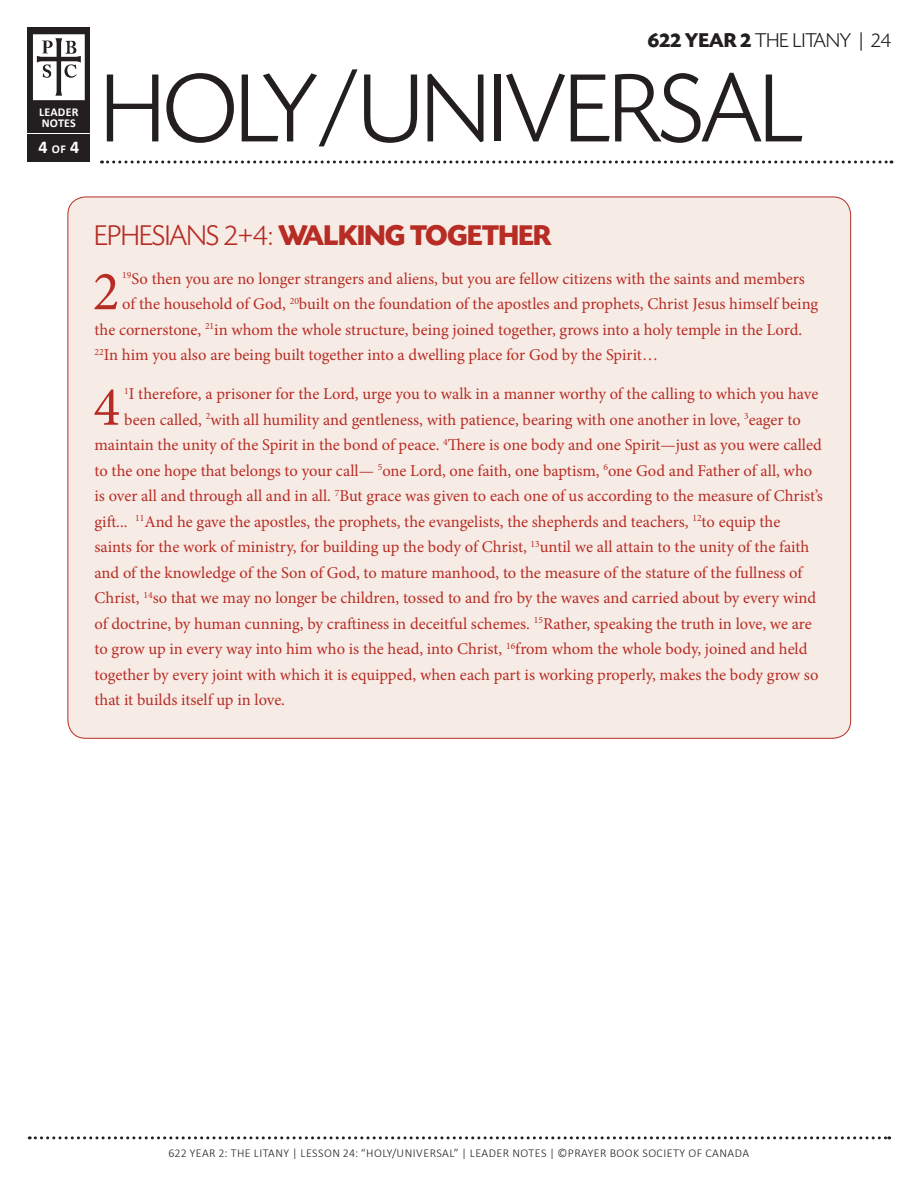
<style>
.page{position:relative;width:918px;height:1188px;background:#fff}
.page>*{position:absolute;margin:0;border:0;box-sizing:border-box;transform-origin:0 0}
.t1{font:300 102px "Today SHOP";color:#231f20}
.t2{font:55.8px "Minion Pro";color:#b72c25}
.t3{font:700 30px "Today SHOP";color:#b72c25}
.t4{font:300 21px "Today SHOP";letter-spacing:.01em;color:#231f20}
.t5{font:700 18px "Calibri";color:#fff}
.t6{font:16.5px "Minion Pro";letter-spacing:-.005em;color:#b72c25}
.t7{font:300 12px "Calibri";letter-spacing:.04em;color:#231f20}
.t8{font:700 12px/10.5px "Calibri";letter-spacing:.02em;color:#fff}
.s1{font-size:12px}
.s2{font-weight:700}
.s3{font-family:"Calibri"}
.s4{font-weight:300}
</style>
<div class="page">
<svg style="left:102px;top:160px;width:790px;height:4px"></svg>
<div style="left:28px;top:27px;width:62px;height:135px;background:#231f20"></div>
<hr style="left:26px;top:133px;width:64px;height:1px;background:#fff">
<svg style="left:33px;top:34px;width:52px;height:66px"></svg>
<svg style="left:29px;top:1136px;width:861px;height:3px"></svg>
<div style="left:68px;top:197px;width:783px;height:541px;background:#f7ece5;border-radius:18px"></div>
<p class="t8" style="left:39px;top:107px;width:41px">LEADER<br>NOTES</p>
<p class="t5" style="left:38px;top:136px;width:42px">4 <span class="s1">OF</span> 4</p>
<p class="t4" style="left:648px;top:30px;width:245px"><span class="s2">622 YEAR 2</span> THE LITANY <span class="s3">|</span> 24</p>
<h1 class="t1" style="left:102px;top:56px;width:703px">HOLY/UNIVERSAL</h1>
<h3 class="t3" style="left:94px;top:220px;width:459px"><span class="s4">EPHESIANS 2+4:</span> WALKING TOGETHER</h3>
<h2 class="t2" style="left:93px;top:254px;width:28px">2</h2>
<p class="t6" style="left:122px;top:267px;width:684px"><sup>19</sup>So then you are no longer strangers and aliens, but you are fellow citizens with the saints and members</p>
<p class="t6" style="left:122px;top:293px;width:698px">of the household of God, <sup>20</sup>built on the foundation of the apostles and prophets, Christ Jesus himself being</p>
<p class="t6" style="left:94px;top:318px;width:709px">the cornerstone, <sup>21</sup>in whom the whole structure, being joined together, grows into a holy temple in the Lord.</p>
<p class="t6" style="left:94px;top:344px;width:565px"><sup>22</sup>In him you also are being built together into a dwelling place for God by the Spirit…</p>
<h2 class="t2" style="left:93px;top:370px;width:28px">4</h2>
<p class="t6" style="left:124px;top:383px;width:696px"><sup>1</sup>I therefore, a prisoner for the Lord, urge you to walk in a manner worthy of the calling to which you have</p>
<p class="t6" style="left:124px;top:408px;width:678px">been called, <sup>2</sup>with all humility and gentleness, with patience, bearing with one another in love, <sup>3</sup>eager to</p>
<p class="t6" style="left:94px;top:434px;width:729px">maintain the unity of the Spirit in the bond of peace. <sup>4</sup>There is one body and one Spirit—just as you were called</p>
<p class="t6" style="left:95px;top:459px;width:719px">to the one hope that belongs to your call— <sup>5</sup>one Lord, one faith, one baptism, <sup>6</sup>one God and Father of all, who</p>
<p class="t6" style="left:95px;top:485px;width:730px">is over all and through all and in all. <sup>7</sup>But grace was given to each one of us according to the measure of Christ’s</p>
<p class="t6" style="left:94px;top:510px;width:687px">gift... <sup>11</sup>And he gave the apostles, the prophets, the evangelists, the shepherds and teachers, <sup>12</sup>to equip the</p>
<p class="t6" style="left:94px;top:536px;width:716px">saints for the work of ministry, for building up the body of Christ, <sup>13</sup>until we all attain to the unity of the faith</p>
<p class="t6" style="left:95px;top:561px;width:709px">and of the knowledge of the Son of God, to mature manhood, to the measure of the stature of the fullness of</p>
<p class="t6" style="left:95px;top:587px;width:723px">Christ, <sup>14</sup>so that we may no longer be children, tossed to and fro by the waves and carried about by every wind</p>
<p class="t6" style="left:94px;top:612px;width:719px">of doctrine, by human cunning, by craftiness in deceitful schemes. <sup>15</sup>Rather, speaking the truth in love, we are</p>
<p class="t6" style="left:95px;top:638px;width:715px">to grow up in every way into him who is the head, into Christ, <sup>16</sup>from whom the whole body, joined and held</p>
<p class="t6" style="left:95px;top:663px;width:725px">together by every joint with which it is equipped, when each part is working properly, makes the body grow so</p>
<p class="t6" style="left:95px;top:689px;width:192px">that it builds itself up in love.</p>
<p class="t7" style="left:169px;top:1146px;width:236px">622 YEAR 2: THE LITANY | LESSON 24: “H OLY/UNIVERSAL</p>
<p class="t7" style="left:454px;top:1146px;width:164px">” | LEADER NOTES | ©PRAYER BOO</p>
<p class="t7" style="left:633px;top:1146px;width:118px">K SOCIETY OF CANADA</p>
</div>
